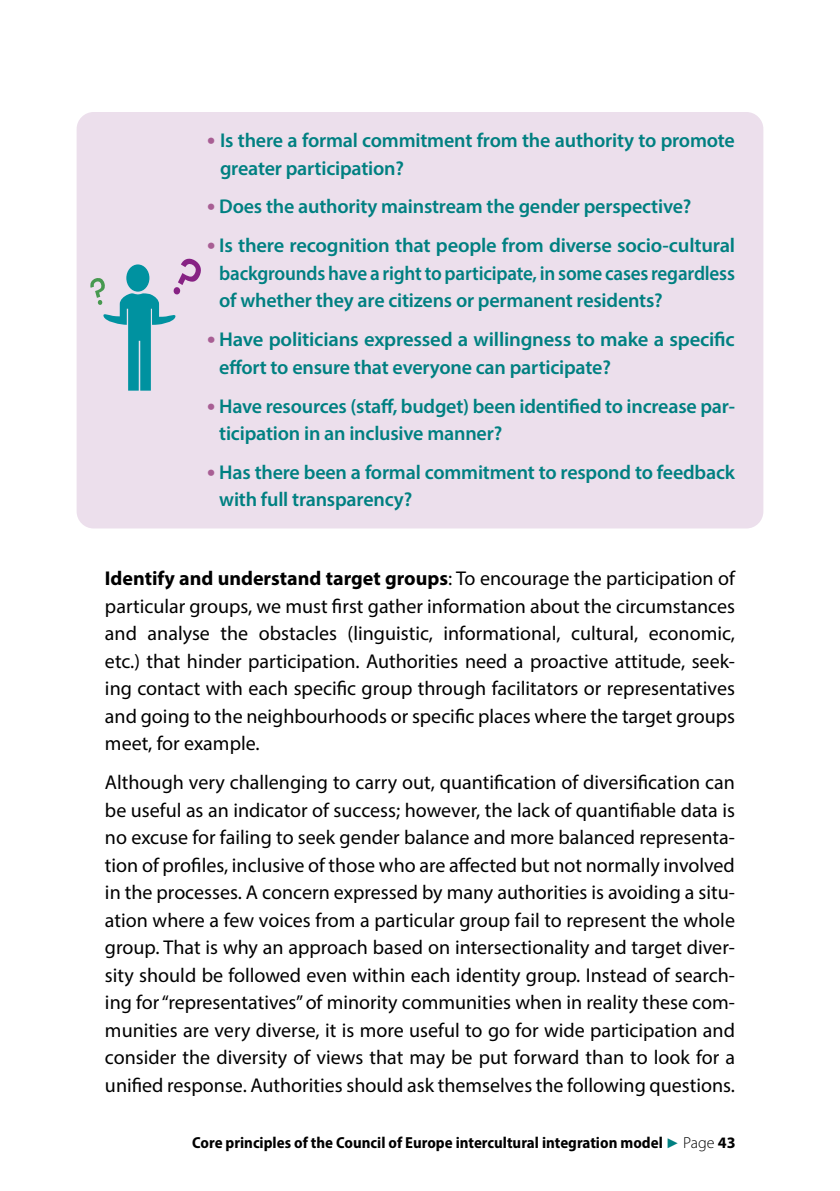
<style>
.page{position:relative;width:840px;height:1191px;background:#fff}
.page>*{position:absolute;margin:0;border:0;box-sizing:border-box;transform-origin:0 0}
.t1{font:20px/27.6px "Myriad Pro";color:#000;text-align:justify}
.t2{font:600 20px/27.6px "Myriad Pro";letter-spacing:-.01em;color:#008081}
.t3{font:700 semi-condensed 16px "Myriad Pro";color:#000}
.s1{font-weight:700;font-size:24px;color:#a85e94}
.s2{font-weight:700}
.s3{font-family:"Arial";font-weight:400;font-stretch:normal;font-size:14px;color:#008081}
.s4{font-weight:300;font-stretch:normal}
.s5{font-stretch:normal}
</style>
<div class="page">
<div style="left:77px;top:112px;width:686px;height:416px;background:#ecdfec;border-radius:17px"></div>
<svg style="left:90px;top:258px;width:111px;height:133px"></svg>
<p class="t2" style="left:220px;top:126px;width:516px;text-indent:-13px"><span class="s1">•</span> Is there a formal commitment from the authority to promote greater participation?</p>
<p class="t2" style="left:207px;top:192px;width:485px"><span class="s1">•</span> Does the authority mainstream the gender perspective?</p>
<p class="t2" style="left:219px;top:231px;width:517px;text-align:justify;text-indent:-12px"><span class="s1">•</span> Is there recognition that people from diverse socio-cultural backgrounds have a right to participate, in some cases regardless of whether they are citizens or permanent residents?</p>
<p class="t2" style="left:219px;top:325px;width:517px;text-indent:-12px"><span class="s1">•</span> Have politicians expressed a willingness to make a specific effort to ensure that everyone can participate?</p>
<p class="t2" style="left:219px;top:391px;width:517px;text-indent:-12px"><span class="s1">•</span> Have resources (staff, budget) been identified to increase par&shy;ticipation in an inclusive manner?</p>
<p class="t2" style="left:219px;top:458px;width:517px;text-indent:-12px"><span class="s1">•</span> Has there been a formal commitment to respond to feedback with full transparency?</p>
<p class="t1" style="left:105px;top:564px;width:631px"><span class="s2">Identify and understand target groups</span>: To encourage the participation of particular groups, we must first gather information about the circumstances and analyse the obstacles (linguistic, informational, cultural, economic, etc.) that hinder participation. Authorities need a proactive attitude, seek&shy;ing contact with each specific group through facilitators or representatives and going to the neighbourhoods or specific places where the target groups meet, for example.</p>
<p class="t1" style="left:105px;top:768px;width:631px">Although very challenging to carry out, quantification of diversification can be useful as an indicator of success; however, the lack of quantifiable data is no excuse for failing to seek gender balance and more balanced representa&shy;tion of profiles, inclusive of those who are affected but not normally involved in the processes. A concern expressed by many authorities is avoiding a situ&shy;ation where a few voices from a particular group fail to represent the whole group. That is why an approach based on intersectionality and target diver&shy;sity should be followed even within each identity group. Instead of search&shy;ing for “representatives” of minority communities when in reality these com&shy;munities are very diverse, it is more useful to go for wide participation and consider the diversity of views that may be put forward than to look for a unified response. Authorities should ask themselves the following questions.</p>
<p class="t3" style="left:192px;top:1132px;width:544px">Core principles of the Council of Europe intercultural integration model <span class="s3">►</span> <span class="s4">Page</span> <span class="s5">43</span></p>
</div>
